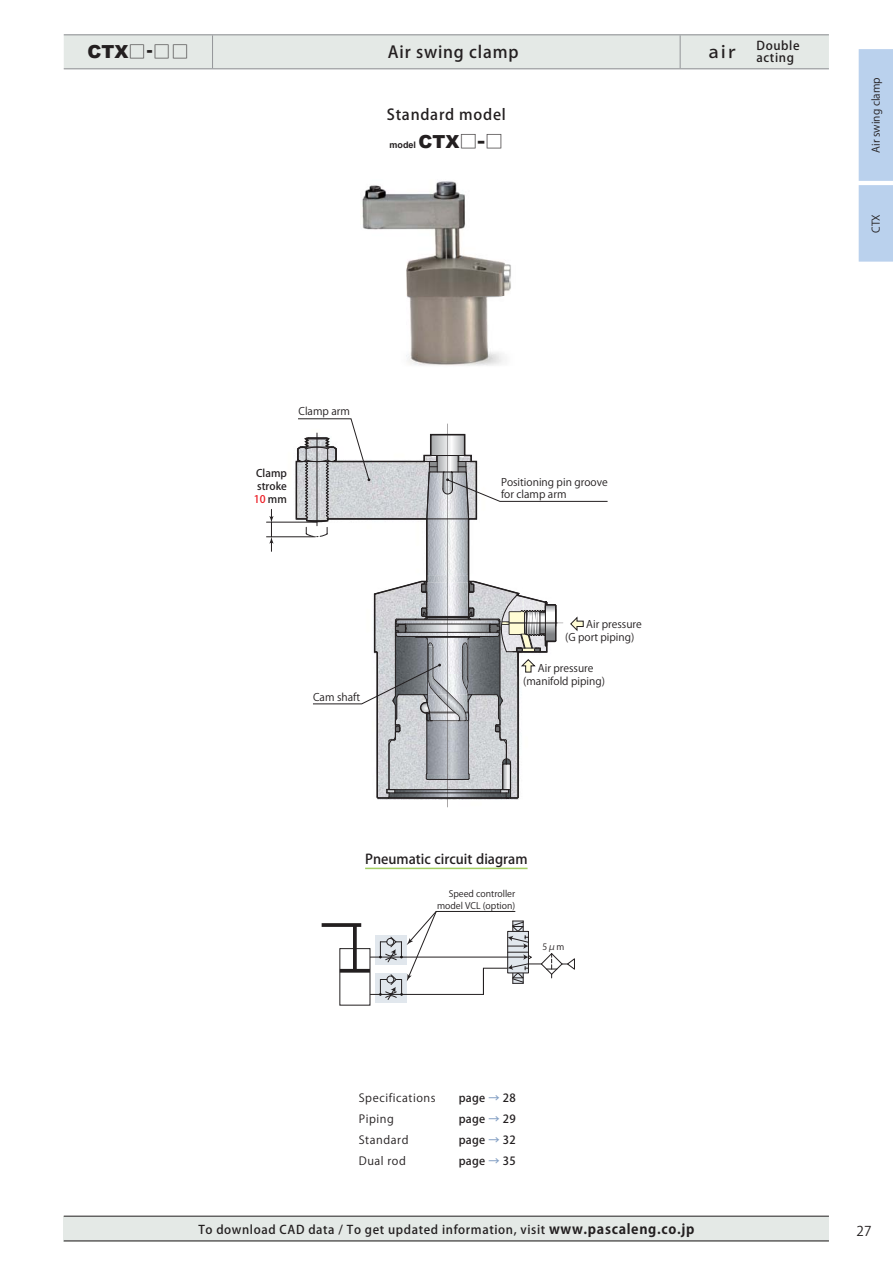
<style>
.page{position:relative;width:893px;height:1263px;background:#fff}
.page>*{position:absolute;margin:0;border:0;box-sizing:border-box;transform-origin:0 0}
.t1{font:900 18px "Arial";color:#231f20}
.t2{font:16.5px "Koz Go Pro Medium 90 msp RKSJ H";letter-spacing:.05em;color:#231f20}
.t3{font:15px "Koz Go Pro Medium 90 msp RKSJ H";letter-spacing:.05em;color:#231f20}
.t4{font:13.5px "Koz Go Pro Medium 90 msp RKSJ H";color:#231f20}
.t5{font:13.5px "Koz Go Pro Regular 90 msp RKSJ H";color:#231f20}
.t6{font:12px/12px "Koz Go Pro Medium 90 msp RKSJ H";letter-spacing:.05em;color:#231f20}
.t7{font:11.25px/21px "Koz Go Pro Regular 90 msp RKSJ H";letter-spacing:.05em;color:#231f20}
.t8{font:11.25px/21px "Koz Go Pro Medium 90 msp RKSJ H";letter-spacing:.025em;color:#231f20;text-align:justify}
.t9{font:10.5px/13.5px "Koz Go Pro Regular 90 msp RKSJ H";color:#231f20}
.t10{font:10.5px/12.8px "Koz Go Pro Medium 90 msp RKSJ H";color:#231f20;text-align:center}
.t11{font:9px/12px "Koz Go Pro Regular 90 msp RKSJ H";color:#231f20;text-align:right}
.t12{font:700 9px "Arial";color:#231f20}
.t13{font:8.7px "Koz Go Pro Regular 90 msp RKSJ H";color:#231f20}
.s1{font-family:"Koz Go Pro Extra Light 90 msp RKSJ H";font-weight:400;font-size:17.25px}
.s2{font-size:17.25px}
.s3{font-weight:900;font-size:18px}
.s4{font-family:"Koz Go Pro Light 90 msp RKSJ H";font-weight:400;font-size:18px}
.s5{color:#ed1c24}
.s6{color:#839fc4}
.s7{font-family:"Koz Go Pro Bold 90 msp RKSJ H";font-size:13.5px}
</style>
<div class="page">
<div style="left:64px;top:1216px;width:765px;height:25px;background:#e4e9e6"></div>
<hr style="left:64px;top:1216px;width:765px;height:1px;background:#231f20">
<hr style="left:64px;top:1241px;width:765px;height:1px;background:#231f20">
<div style="left:64px;top:35px;width:765px;height:33px;background:#e4e9e6"></div>
<hr style="left:212px;top:35px;width:1px;height:33px;background:#939598">
<hr style="left:680px;top:35px;width:1px;height:33px;background:#939598">
<hr style="left:64px;top:34px;width:765px;height:1px;background:#939598">
<hr style="left:64px;top:68px;width:765px;height:1px;background:#939598">
<div style="left:859px;top:49px;width:34px;height:213px;background:#bad1ed"></div>
<img style="left:362px;top:181px;width:149px;height:185px">
<hr style="left:266px;top:522px;width:51px;height:1px;background:#231f20">
<hr style="left:266px;top:537px;width:49px;height:1px;background:#231f20">
<svg style="left:269px;top:509px;width:4px;height:42px"></svg>
<div style="left:375px;top:935px;width:32px;height:30px;background:#e1e7ed"></div>
<div style="left:375px;top:973px;width:32px;height:29px;background:#e1e7ed"></div>
<hr style="left:370px;top:994px;width:113px;height:1px;background:#231f20">
<hr style="left:370px;top:957px;width:138px;height:1px;background:#231f20">
<svg style="left:340px;top:969px;width:30px;height:4px"></svg>
<svg style="left:353px;top:927px;width:4px;height:44px"></svg>
<svg style="left:322px;top:923px;width:39px;height:4px"></svg>
<svg style="left:379px;top:911px;width:196px;height:89px"></svg>
<svg style="left:296px;top:418px;width:312px;height:389px"></svg>
<hr style="left:365px;top:868px;width:162px;height:1px;background:#a3cf62">
<h1 class="t1" style="left:88px;top:38px;width:103px">CTX<span class="s1">□</span><span class="s2">-</span><span class="s1">□□</span></h1>
<h2 class="t2" style="left:388px;top:46px;width:132px">Air swing clamp</h2>
<h2 class="t2" style="left:706px;top:46px;width:52px">ａｉｒ　</h2>
<p class="t6" style="left:756px;top:41px;width:45px">Double acting</p>
<h3 class="t3" style="left:387px;top:108px;width:120px">Standard model</h3>
<p class="t12" style="left:390px;top:140px;width:115px">model <span class="s3">CTX</span><span class="s4">□</span><sup>-</sup><span class="s4">□</span></p>
<p class="t9" style="left:870px;top:153px;width:77px;rotate:-90deg">Air swing clamp</p>
<p class="t9" style="left:870px;top:233px;width:20px;rotate:-90deg">CTX</p>
<p class="t9" style="left:298px;top:406px;width:53px">Clamp arm</p>
<p class="t10" style="left:254px;top:468px;width:35px">Clamp stroke<br><span class="s5">10</span> mm</p>
<p class="t9" style="left:313px;top:692px;width:48px">Cam shaft</p>
<p class="t9" style="left:501px;top:477px;width:108px;line-height:12px">Positioning pin groove for clamp arm</p>
<p class="t9" style="left:565px;top:619px;width:78px">　　Air pressure (G port piping)</p>
<p class="t9" style="left:523px;top:663px;width:83px;text-align:center">Air pressure (manifold piping)</p>
<p class="t4" style="left:365px;top:854px;width:164px">Pneumatic circuit diagram</p>
<p class="t11" style="left:437px;top:889px;width:80px">Speed controller model VCL (option)</p>
<p class="t13" style="left:543px;top:943px;width:23px">5μm</p>
<p class="t7" style="left:359px;top:1089px;width:78px">Specifications<br>Piping<br>Standard<br>Dual rod</p>
<p class="t8" style="left:459px;top:1089px;width:58px">page <span class="s6">→</span> 28 page <span class="s6">→</span> 29 page <span class="s6">→</span> 32 page <span class="s6">→</span> 35</p>
<p class="t6" style="left:198px;top:1225px;width:497px">To download CAD data / To get updated information, visit <span class="s7">www.pascaleng.co.jp</span></p>
<p class="t5" style="left:856px;top:1226px;width:16px">27</p>
</div>
